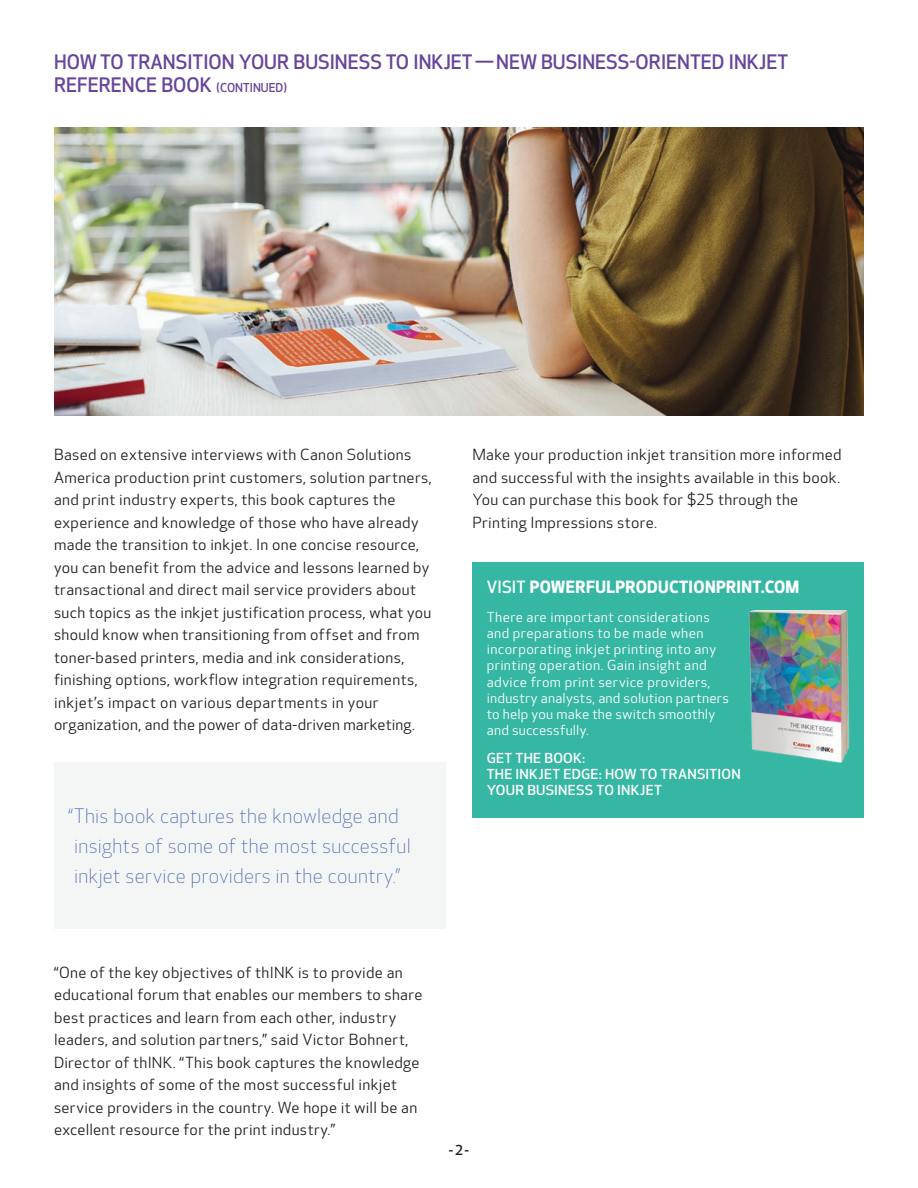
<style>
.page{position:relative;width:918px;height:1188px;background:#fff}
.page>*{position:absolute;margin:0;border:0;box-sizing:border-box;transform-origin:0 0}
.t1{font:300 19.5px/30px "Optic Sans 101";letter-spacing:.02em;color:#5369b1}
.t2{font:500 19.5px/23.4px "Optic Sans 301";color:#65469c}
.t3{font:700 16.5px "Optic Sans 401";letter-spacing:.025em;color:#fff}
.t4{font:15px/22.5px "Optic Sans 201";letter-spacing:.02em;color:#231f20;scale:1.05 1}
.t5{font:13.5px/16.2px "Optic Sans 201";letter-spacing:.025em;color:#fff;scale:1.05 1}
.t6{font:500 13.5px/16.2px "Optic Sans 301";letter-spacing:.02em;color:#fff;scale:1.05 1}
.t7{font:500 13.5px "Optic Sans 301";color:#231f20;scale:1.05 1}
.s1{font-size:12px}
.s2{font-family:"Optic Sans 301";font-weight:500}
.s3{font-family:"Optic Sans 302";font-style:italic}
</style>
<div class="page">
<img style="left:54px;top:128px;width:810px;height:288px">
<div style="left:472px;top:562px;width:392px;height:256px;background:#36b7a4"></div>
<img style="left:748px;top:611px;width:102px;height:152px">
<div style="left:54px;top:762px;width:392px;height:167px;background:#f4f5f5"></div>
<h1 class="t2" style="left:54px;top:50px;width:736px">HOW TO TRANSITION YOUR BUSINESS TO INKJET — NEW BUSINESS-ORIENTED INKJET<br>REFERENCE BOOK <span class="s1">(CONTINUED)</span></h1>
<p class="t4" style="left:54px;top:444px;width:361px">Based on extensive interviews with Canon Solutions America production print customers, solution partners, and print industry experts, this book captures the experience and knowledge of those who have already made the transition to inkjet. In one concise resource, you can benefit from the advice and lessons learned by transactional and direct mail service providers about such topics as the inkjet justification process, what you should know when transitioning from offset and from toner-based printers, media and ink considerations, finishing options, workflow integration requirements, inkjet’s impact on various departments in your organization, and the power of data-driven marketing.</p>
<h1 class="t1" style="left:69px;top:802px;width:344px">“This book captures the knowledge and insights of some of the most successful inkjet service providers in the country.”</h1>
<p class="t4" style="left:472px;top:444px;width:353px">Make your production inkjet transition more informed and successful with the insights available in this book.<br>You can purchase this book for $25 through the Printing Impressions store.</p>
<p class="t3" style="left:487px;top:577px;width:314px"><span class="s2">VISIT</span> POWERFULPRODUCTIONPRINT.COM</p>
<p class="t5" style="left:487px;top:609px;width:232px">There are important considerations and preparations to be made when incorporating inkjet printing into any printing operation. Gain insight and advice from print service providers, industry analysts, and solution partners to help you make the switch smoothly and successfully.</p>
<p class="t6" style="left:487px;top:750px;width:243px">GET THE BOOK:<br>THE INKJET EDGE: HOW TO TRANSITION<br>YOUR BUSINESS TO INKJET</p>
<p class="t4" style="left:54px;top:962px;width:352px">“One of the key objectives of thINK is to provide an educational forum that enables our members to share best practices and learn from each other, industry leaders, and solution partners,” said Victor Bohnert, Director of thINK. “This book captures the knowledge and insights of some of the most successful inkjet service providers in the country. We hope it will be an excellent resource for the print industry.”</p>
<p class="t7" style="left:449px;top:1142px;width:21px">- 2 <span class="s3">-</span></p>
</div>
